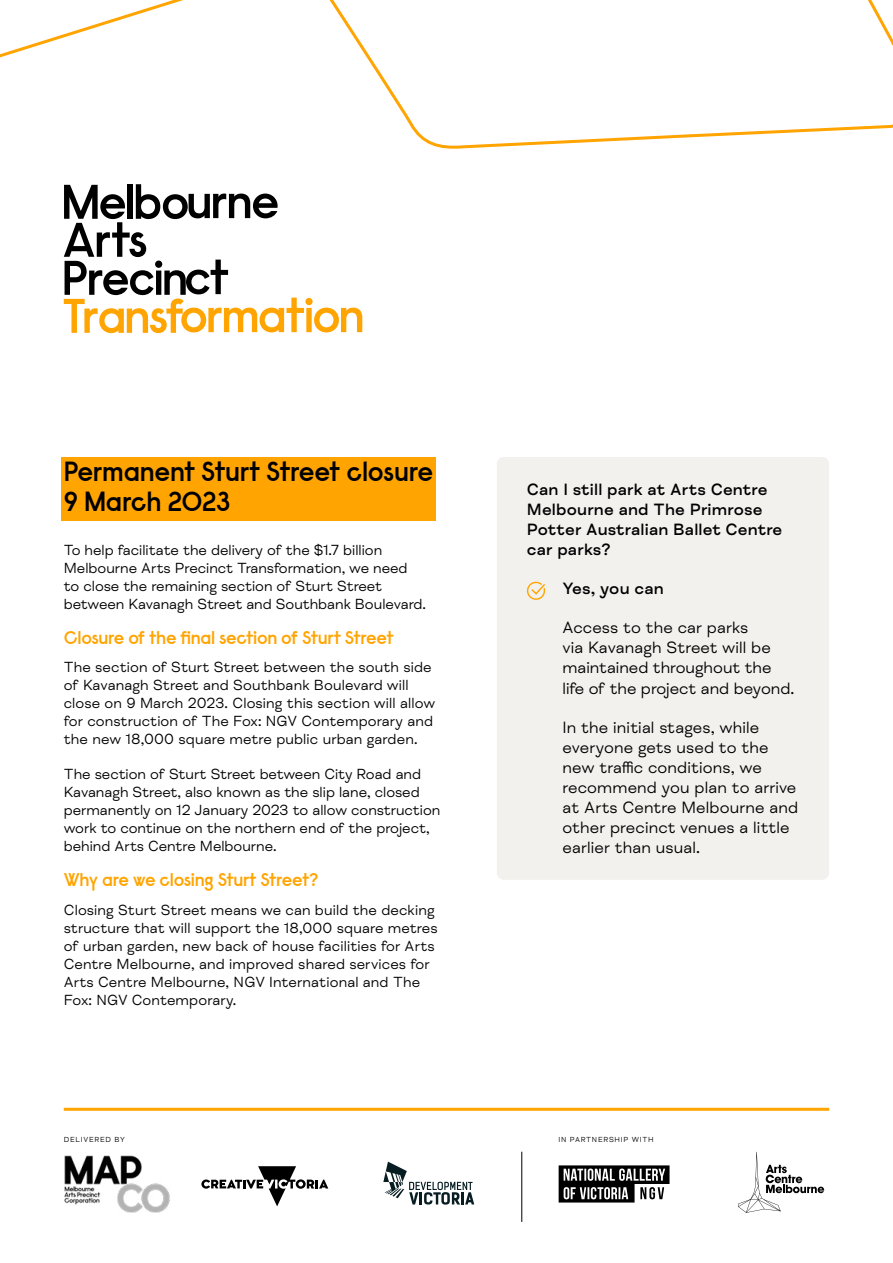
<style>
.page{position:relative;width:893px;height:1263px;background:#fff}
.page>*{position:absolute;margin:0;border:0;box-sizing:border-box;transform-origin:0 0}
.t1{font:600 27px/30px "Raisonne Pro";letter-spacing:-.01em;color:#000}
.t2{font:600 18px "Raisonne Pro";letter-spacing:-.015em;color:#ffa400}
.t3{font:16.8px/20.1px "FS Meridian";letter-spacing:.01em;color:#000}
.t4{font:500 16.8px/20.1px "FS Meridian";letter-spacing:.01em;color:#000}
.t5{font:15px/18px "FS Meridian";color:#000}
.t6{font:7.5px "FS Meridian";letter-spacing:.1em;color:#000}
</style>
<div class="page">
<svg style="left:0;top:0;width:893px;height:149px"></svg>
<svg style="left:64px;top:184px;width:298px;height:149px"></svg>
<hr style="left:64px;top:1108px;width:765px;height:3px;background:#ffa400">
<svg style="left:201px;top:1166px;width:127px;height:40px"></svg>
<svg style="left:383px;top:1161px;width:91px;height:43px"></svg>
<svg style="left:738px;top:1152px;width:86px;height:61px"></svg>
<img style="left:64px;top:1155px;width:106px;height:58px">
<svg style="left:559px;top:1165px;width:110px;height:37px"></svg>
<div style="left:62px;top:457px;width:374px;height:63px;background:#ffa400"></div>
<div style="left:497px;top:457px;width:332px;height:423px;background:#f3f1ee;border-radius:7px"></div>
<svg style="left:526px;top:581px;width:20px;height:19px"></svg>
<hr style="left:521px;top:1152px;width:1px;height:70px;background:#000">
<h1 class="t1" style="left:64px;top:456px;width:371px">Permanent Sturt Street closure<br>9 March 2023</h1>
<p class="t5" style="left:64px;top:541px;width:364px">To help facilitate the delivery of the $1.7 billion Melbourne Arts Precinct Transformation, we need to close the remaining section of Sturt Street between Kavanagh Street and Southbank Boulevard.</p>
<p class="t2" style="left:64px;top:626px;width:331px">Closure of the final section of Sturt Street</p>
<p class="t5" style="left:64px;top:659px;width:373px">The section of Sturt Street between the south side of Kavanagh Street and Southbank Boulevard will close on 9 March 2023. Closing this section will allow for construction of The Fox: NGV Contemporary and the new 18,000 square metre public urban garden.</p>
<p class="t5" style="left:64px;top:766px;width:378px">The section of Sturt Street between City Road and Kavanagh Street, also known as the slip lane, closed permanently on 12 January 2023 to allow construction work to continue on the northern end of the project, behind Arts Centre Melbourne.</p>
<p class="t2" style="left:64px;top:868px;width:256px">Why are we closing Sturt Street?</p>
<p class="t5" style="left:64px;top:901px;width:375px">Closing Sturt Street means we can build the decking structure that will support the 18,000 square metres of urban garden, new back of house facilities for Arts Centre Melbourne, and improved shared services for Arts Centre Melbourne, NGV International and The Fox: NGV Contemporary.</p>
<p class="t4" style="left:527px;top:479px;width:257px">Can I still park at Arts Centre<br>Melbourne and The Primrose<br>Potter Australian Ballet Centre car parks?</p>
<p class="t4" style="left:562px;top:579px;width:103px">Yes, you can</p>
<p class="t3" style="left:562px;top:618px;width:233px">Access to the car parks<br>via Kavanagh Street will be maintained throughout the life of the project and beyond.</p>
<p class="t3" style="left:562px;top:717px;width:237px">In the initial stages, while everyone gets used to the new traffic conditions, we recommend you plan to arrive at Arts Centre Melbourne and other precinct venues a little earlier than usual.</p>
<p class="t6" style="left:64px;top:1135px;width:63px">DELIVERED BY</p>
<p class="t6" style="left:558px;top:1135px;width:97px">IN PARTNERSHIP WITH</p>
</div>
